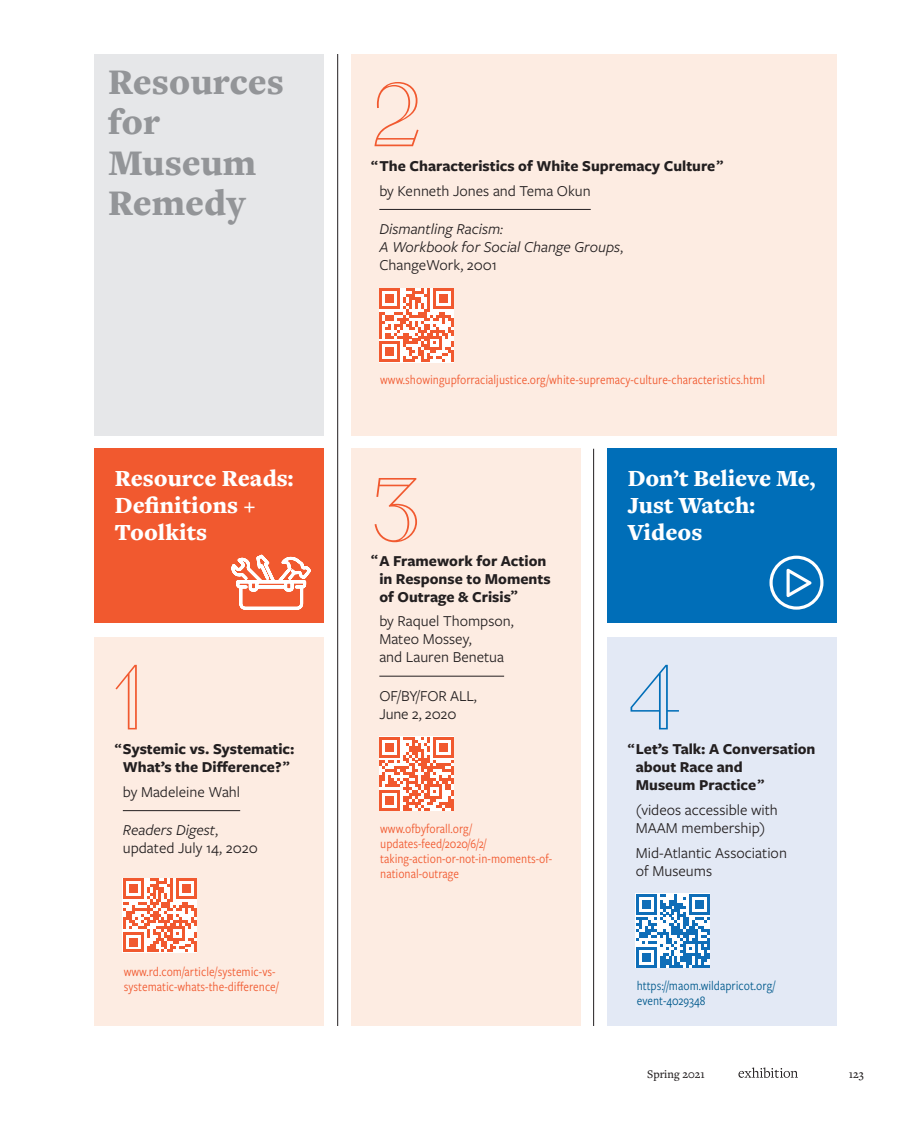
<style>
.page{position:relative;width:918px;height:1134px;background:#fff}
.page>*{position:absolute;margin:0;border:0;box-sizing:border-box;transform-origin:0 0}
.t1{font:90px "Numbers Valuta Open";color:#f1592f}
.t2{font:90px "Numbers Valuta Open";color:#006eb8}
.t3{font:900 37.5px/40.5px "Freight Text Pro";color:#939598}
.t4{font:900 24px/27px "Freight Text Pro";color:#fff}
.t5{font:700 15.75px/18px "Freight Sans Pro";color:#231f20}
.t6{font:15.75px/18px "Freight Sans Pro";color:#231f20}
.t7{font:italic 15.75px/18px "Freight Sans Pro";color:#231f20}
.t8{font:13.5px/15px "Freight Sans Cnd Pro";color:#f1592f}
.t9{font:13.5px/15px "Freight Sans Cnd Pro";color:#015a8d}
.t10{font:500 12px "Freight Text Pro";color:#231f20}
.s1{font-size:12.75px}
.s2{font-style:italic}
.s3{font-weight:400}
.s4{font-style:normal}
</style>
<div class="page">
<svg style="left:738px;top:1067px;width:60px;height:11px"></svg>
<hr style="left:593px;top:449px;width:1px;height:577px;background:#231f20">
<hr style="left:337px;top:54px;width:1px;height:972px;background:#231f20">
<div style="left:94px;top:54px;width:230px;height:381px;background:#e6e7e9"></div>
<div style="left:94px;top:637px;width:230px;height:389px;background:#fdece2"></div>
<hr style="left:123px;top:810px;width:117px;height:1px;background:#231f20">
<svg style="left:123px;top:878px;width:74px;height:74px;background:#f7a790"></svg>
<div style="left:351px;top:54px;width:486px;height:381px;background:#fdece2"></div>
<hr style="left:379px;top:209px;width:212px;height:1px;background:#231f20">
<svg style="left:379px;top:288px;width:75px;height:74px;background:#f7a791"></svg>
<div style="left:351px;top:449px;width:229px;height:577px;background:#fdece2"></div>
<hr style="left:379px;top:676px;width:125px;height:1px;background:#231f20">
<svg style="left:379px;top:737px;width:75px;height:74px;background:#f7a38c"></svg>
<div style="left:94px;top:449px;width:230px;height:174px;background:#f1592f"></div>
<svg style="left:231px;top:554px;width:80px;height:56px"></svg>
<div style="left:608px;top:637px;width:229px;height:389px;background:#e3e9f5"></div>
<svg style="left:636px;top:894px;width:74px;height:74px;background:#7cafd8"></svg>
<div style="left:608px;top:449px;width:229px;height:174px;background:#006eb8"></div>
<svg style="left:770px;top:556px;width:54px;height:54px"></svg>
<h2 class="t3" style="left:108px;top:60px;width:178px">Resources for<br>Museum<br>Remedy</h2>
<h3 class="t4" style="left:115px;top:464px;width:180px">Resource Reads:<br>Definitions +<br>Toolkits</h3>
<h1 class="t1" style="left:115px;top:657px;width:31px">1</h1>
<p class="t5" style="left:115px;top:739px;width:181px;text-align:center"><span class="s1">“</span>Systemic vs. Systematic:<br>What’s the Difference? <span class="s1">”</span></p>
<p class="t6" style="left:123px;top:782px;width:119px">by Madeleine Wahl</p>
<p class="t6" style="left:123px;top:820px;width:136px"><span class="s2">Readers Digest</span>, updated July 14, 2020</p>
<p class="t8" style="left:124px;top:964px;width:156px">www.rd.com/article/systemic-vs&shy;systematic-whats-the-difference/</p>
<h1 class="t1" style="left:371px;top:74px;width:53px">2</h1>
<p class="t5" style="left:379px;top:153px;width:346px;line-height:24.8px;text-indent:-8px"><span class="s1">“</span>The Characteristics of White Supremacy Culture <span class="s1">” </span><span class="s3">by Kenneth Jones and Tema Okun</span></p>
<p class="t7" style="left:379px;top:219px;width:245px">Dismantling Racism:<br>A Workbook for Social Change Groups<span class="s4">,<br>ChangeWork, 2001</span></p>
<p class="t8" style="left:380px;top:372px;width:386px">www.showingupforracialjustice.org/white-supremacy-culture-characteristics.html</p>
<h1 class="t1" style="left:371px;top:469px;width:52px">3</h1>
<p class="t5" style="left:379px;top:551px;width:173px;text-indent:-8px"><span class="s1">“</span>A Framework for Action in Response to Moments of Outrage &amp; Crisis<span class="s1">”</span></p>
<p class="t6" style="left:379px;top:612px;width:136px">by Raquel Thompson,<br>Mateo Mossey,<br>and Lauren Benetua</p>
<p class="t6" style="left:379px;top:686px;width:99px">OF/BY/FOR ALL,<br>June 2, 2020</p>
<p class="t8" style="left:380px;top:820px;width:173px">www.ofbyforall.org/ updates-feed/2020/6/2/ taking-action-or-not-in-moments-of&shy;national-outrage</p>
<h3 class="t4" style="left:628px;top:464px;width:189px">Don’t Believe Me,<br>Just Watch:<br>Videos</h3>
<h1 class="t2" style="left:628px;top:657px;width:54px">4</h1>
<p class="t5" style="left:636px;top:739px;width:181px;text-indent:-8px"><span class="s1">“</span>Let’s Talk: A Conversation about Race and<br>Museum Practice <span class="s1">”</span></p>
<p class="t6" style="left:636px;top:800px;width:144px">(videos accessible with<br>MAAM membership)</p>
<p class="t6" style="left:636px;top:843px;width:153px">Mid-Atlantic Association of Museums</p>
<p class="t9" style="left:637px;top:977px;width:140px">https://maom.wildapricot.org/ event-4029348</p>
<p class="t10" style="left:647px;top:1066px;width:59px">Spring 2021</p>
<p class="t10" style="left:849px;top:1066px;width:17px">123</p>
</div>
